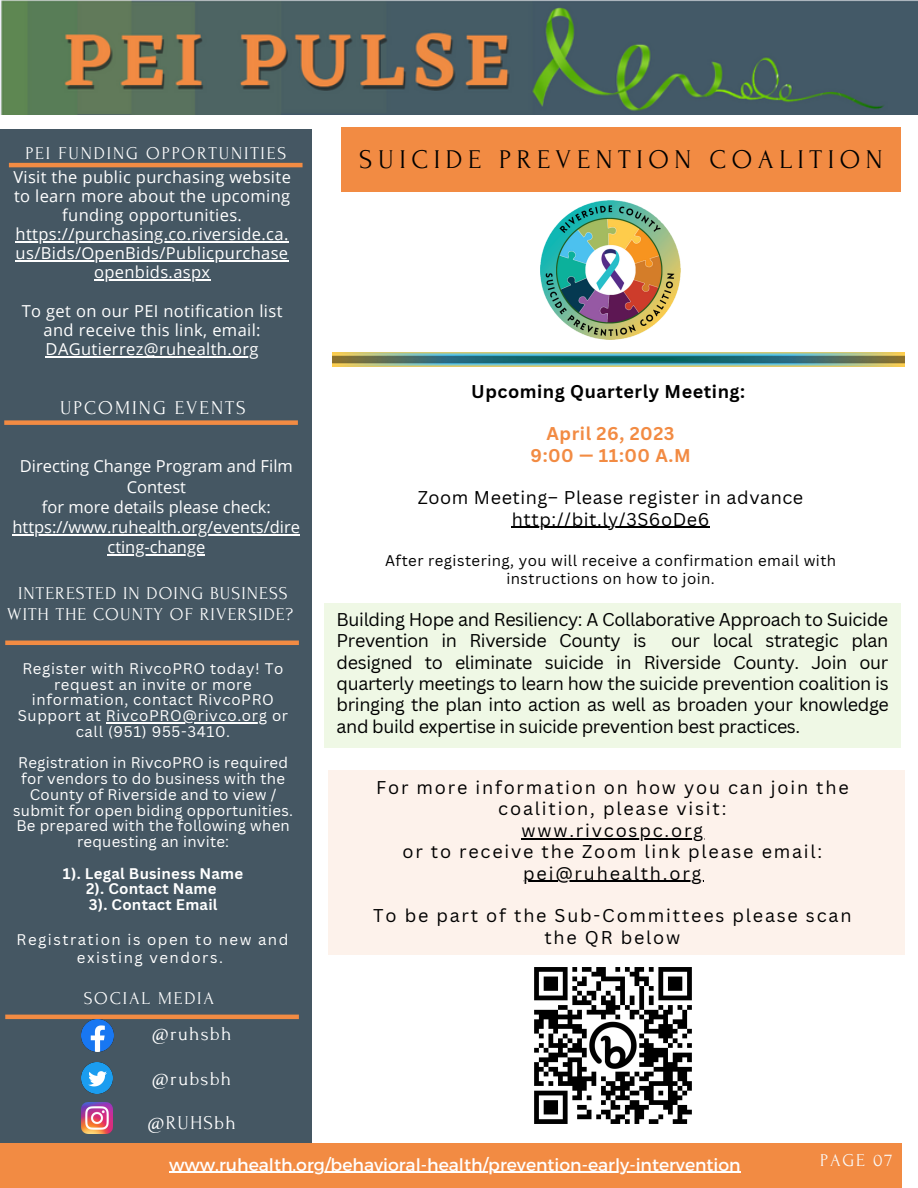
<style>
.page{position:relative;width:918px;height:1188px;background:#fff}
.page>*{position:absolute;margin:0;border:0;box-sizing:border-box;transform-origin:0 0}
.t1{font:27px "Forum";letter-spacing:.205em;color:#000}
.t2{font:19.5px "Forum";letter-spacing:.06em;color:#fff}
.t3{font:19.5px "Forum";letter-spacing:.1em;color:#fff}
.t4{font:18px/21.3px "Canva Sans";letter-spacing:.03em;color:#000;text-align:center}
.t5{font:18px/21.3px "Canva Sans";letter-spacing:.1em;color:#000;text-align:center}
.t6{font:18px/21.3px "Canva Sans";letter-spacing:-.02em;color:#000}
.t7{font:18px/21.3px "Forum";letter-spacing:.06em;color:#fff;text-align:center}
.t8{font:18px "Forum";letter-spacing:.1em;color:#fff}
.t9{font:700 18px "Canva Sans";letter-spacing:.03em;color:#000}
.t10{font:700 18px/21.3px "Canva Sans";letter-spacing:.03em;color:#f28b43;text-align:center}
.t11{font:18px "Forum";letter-spacing:.1em;color:#fafafa}
.t12{font:17.25px "Montserrat";color:#fff}
.t13{font:16.5px/19.2px "Open Sans";letter-spacing:.02em;color:#fff;text-align:center}
.t14{font:16.5px/20.2px "Open Sans";color:#fff;text-align:center}
.t15{font:15px/15.8px "Canva Sans";letter-spacing:.02em;color:#fff;text-align:center}
.t16{font:15px/15.8px "Canva Sans";letter-spacing:.045em;color:#fff;text-align:center}
.t17{font:15px/18px "Canva Sans";letter-spacing:.03em;color:#000;text-align:center}
.t18{font:700 15px/15.8px "Canva Sans";letter-spacing:.02em;color:#fff;text-align:center}
.t19{font:15px/18px "Canva Sans";letter-spacing:.1em;color:#fff;text-align:center}
</style>
<div class="page">
<div style="left:0;top:129px;width:312px;height:1032px;background:#455763"></div>
<div style="left:0;top:1143px;width:901px;height:45px;background:#f28b43"></div>
<hr style="left:9px;top:163px;width:294px;height:4px;background:#f28b43">
<div style="left:4px;top:420px;width:294px;height:5px;background:#f28b43"></div>
<hr style="left:5px;top:641px;width:294px;height:4px;background:#f28b43">
<hr style="left:5px;top:1015px;width:294px;height:4px;background:#f28b43">
<img style="left:541px;top:200px;width:139px;height:140px">
<div style="left:341px;top:127px;width:560px;height:65px;background:#f28b43"></div>
<img style="left:81px;top:1102px;width:32px;height:32px">
<img style="left:81px;top:1062px;width:32px;height:32px">
<img style="left:81px;top:1019px;width:33px;height:33px">
<img style="left:534px;top:967px;width:158px;height:157px">
<img style="left:332px;top:353px;width:573px;height:13px">
<div style="left:325px;top:603px;width:576px;height:145px;background:#eff8e5"></div>
<hr style="left:16px;top:241px;width:273px;height:1px;background:#fff">
<hr style="left:16px;top:260px;width:273px;height:2px;background:#fff">
<hr style="left:94px;top:280px;width:117px;height:1px;background:#fff">
<hr style="left:46px;top:356px;width:213px;height:1px;background:#fff">
<hr style="left:106px;top:722px;width:162px;height:1px;background:#fff">
<hr style="left:512px;top:527px;width:198px;height:1px;background:#000">
<hr style="left:169px;top:1172px;width:572px;height:1px;background:#fff">
<hr style="left:12px;top:534px;width:288px;height:1px;background:#fff">
<hr style="left:107px;top:554px;width:98px;height:2px;background:#fff">
<div style="left:328px;top:771px;width:576px;height:184px;background:#fdf2eb"></div>
<hr style="left:522px;top:838px;width:183px;height:1px;background:#000">
<hr style="left:523px;top:881px;width:180px;height:1px;background:#000">
<img style="left:0;top:0;width:918px;height:115px">
<p class="t8" style="left:25px;top:144px;width:262px">PEI FUNDING OPPORTUNITIES</p>
<p class="t13" style="left:13px;top:167px;width:279px">Visit the public purchasing website to learn more about the upcoming funding opportunities. https://purchasing.co.riverside.ca. us/Bids/OpenBids/Publicpurchase openbids.aspx</p>
<p class="t13" style="left:22px;top:301px;width:262px">To get on our PEI notification list and receive this link, email:<br>DAGutierrez@ruhealth.org</p>
<p class="t3" style="left:60px;top:397px;width:187px">UPCOMING EVENTS</p>
<p class="t14" style="left:12px;top:456px;width:289px">Directing Change Program and Film<br>Contest<br>for more details please check: https://www.ruhealth.org/events/dire cting-change</p>
<p class="t7" style="left:7px;top:583px;width:287px">INTERESTED IN DOING BUSINESS<br>WITH THE COUNTY OF RIVERSIDE?</p>
<p class="t16" style="left:18px;top:660px;width:272px">Register with RivcoPRO today! To request an invite or more information, contact RivcoPRO<br>Support at RivcoPRO@rivco.org or call (951) 955-3410.</p>
<p class="t15" style="left:13px;top:755px;width:281px">Registration in RivcoPRO is required for vendors to do business with the County of Riverside and to view / submit for open biding opportunities.<br>Be prepared with the following when requesting an invite:</p>
<p class="t18" style="left:63px;top:865px;width:182px">1). Legal Business Name<br>2). Contact Name<br>3). Contact Email</p>
<p class="t19" style="left:17px;top:930px;width:273px">Registration is open to new and existing vendors.</p>
<p class="t8" style="left:84px;top:988px;width:132px">SOCIAL MEDIA</p>
<p class="t2" style="left:152px;top:1024px;width:81px">@ruhsbh</p>
<p class="t2" style="left:152px;top:1069px;width:81px">@rubsbh</p>
<p class="t2" style="left:148px;top:1112px;width:90px">@RUHSbh</p>
<h1 class="t1" style="left:359px;top:145px;width:525px">SUICIDE PREVENTION COALITION</h1>
<p class="t9" style="left:471px;top:378px;width:275px">Upcoming Quarterly Meeting:</p>
<p class="t10" style="left:531px;top:423px;width:162px">April 26, 2023<br>9:00 — 11:00 A.M</p>
<p class="t4" style="left:418px;top:487px;width:387px">Zoom Meeting– Please register in advance http://bit.ly/3S6oDe6</p>
<p class="t17" style="left:385px;top:551px;width:453px">After registering, you will receive a confirmation email with instructions on how to join.</p>
<p class="t6" style="left:337px;top:608px;width:553px">Building Hope and Resiliency: A Collaborative Approach to Suicide<br>Prevention in Riverside County is</p>
<p class="t4" style="left:337px;top:630px;width:554px;text-align:justify;text-indent:334px">our local strategic plan designed to eliminate suicide in Riverside County. Join our quarterly meetings to learn how the suicide prevention coalition is bringing the plan into action as well as broaden your knowledge and build expertise in suicide prevention best practices.</p>
<p class="t5" style="left:376px;top:776px;width:474px">For more information on how you can join the coalition, please visit:<br>www.rivcospc.org<br>or to receive the Zoom link please email: pei@ruhealth.org</p>
<p class="t5" style="left:373px;top:905px;width:480px">To be part of the Sub-Committees please scan the QR below</p>
<p class="t12" style="left:169px;top:1153px;width:573px">www.ruhealth.org/behavioral-health/prevention-early-intervention</p>
<p class="t11" style="left:820px;top:1150px;width:74px">PAGE 07</p>
</div>
